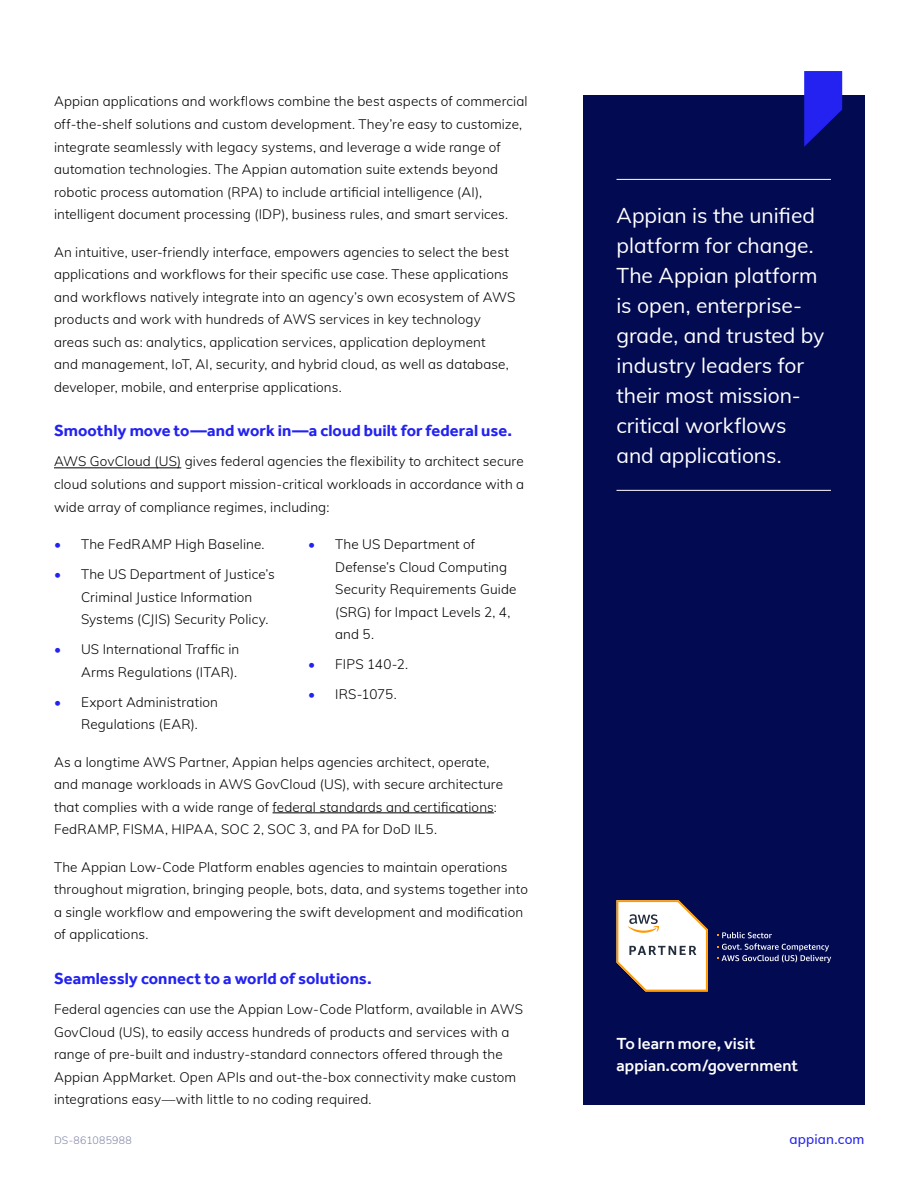
<style>
.page{position:relative;width:918px;height:1188px;background:#fff}
.page>*{position:absolute;margin:0;border:0;box-sizing:border-box;transform-origin:0 0}
.t1{font:21px/30px "Mulish";letter-spacing:-.005em;color:#fff}
.t2{font:700 16.5px "Effra";letter-spacing:.005em;color:#2322f0}
.t3{font:500 16.5px/22.5px "Effra";letter-spacing:.005em;color:#fff}
.t4{font:300 13.5px/22.5px "Mulish";letter-spacing:.01em;color:#000}
.t5{font:500 13.5px "Mulish";letter-spacing:.01em;color:#2322f0}
.t6{font:300 10.5px "Mulish";letter-spacing:.025em;color:#8185a8}
.s1{color:#2322f0}
</style>
<div class="page">
<div style="left:583px;top:95px;width:282px;height:1010px;background:#020a51"></div>
<hr style="left:54px;top:468px;width:127px;height:1px;background:#000">
<hr style="left:273px;top:813px;width:221px;height:1px;background:#000">
<hr style="left:616px;top:179px;width:215px;height:1px;background:#fff">
<hr style="left:616px;top:490px;width:215px;height:1px;background:#fff">
<svg style="left:804px;top:71px;width:38px;height:76px"></svg>
<svg style="left:617px;top:900px;width:91px;height:91px"></svg>
<svg style="left:717px;top:932px;width:114px;height:31px"></svg>
<p class="t4" style="left:54px;top:90px;width:475px">Appian applications and workflows combine the best aspects of commercial off-the-shelf solutions and custom development. They’re easy to customize, integrate seamlessly with legacy systems, and leverage a wide range of automation technologies. The Appian automation suite extends beyond robotic process automation (RPA) to include artificial intelligence (AI), intelligent document processing (IDP), business rules, and smart services.</p>
<p class="t4" style="left:54px;top:240px;width:463px">An intuitive, user-friendly interface, empowers agencies to select the best applications and workflows for their specific use case. These applications and workflows natively integrate into an agency’s own ecosystem of AWS products and work with hundreds of AWS services in key technology areas such as: analytics, application services, application deployment<br>and management, IoT, AI, security, and hybrid cloud, as well as database, developer, mobile, and enterprise applications.</p>
<p class="t2" style="left:54px;top:421px;width:460px">Smoothly move to—and work in—a cloud built for federal use.</p>
<p class="t4" style="left:54px;top:450px;width:472px;text-align:justify">AWS GovCloud (US) gives federal agencies the flexibility to architect secure cloud solutions and support mission-critical workloads in accordance with a wide array of compliance regimes, including:</p>
<p class="t4" style="left:54px;top:532px;width:212px"><span class="s1">•</span> The FedRAMP High Baseline.</p>
<p class="t4" style="left:81px;top:562px;width:195px;text-indent:-27px"><span class="s1">•</span> The US Department of Justice’s<br>Criminal Justice Information<br>Systems (CJIS) Security Policy.</p>
<p class="t4" style="left:54px;top:637px;width:187px;text-align:right"><span class="s1">•</span> US International Traffic in<br>Arms Regulations (ITAR).</p>
<p class="t4" style="left:54px;top:690px;width:166px;text-align:center"><span class="s1">•</span> Export Administration<br>Regulations (EAR).</p>
<p class="t4" style="left:335px;top:532px;width:183px;text-indent:-27px"><span class="s1">•</span> The US Department of<br>Defense’s Cloud Computing<br>Security Requirements Guide (SRG) for Impact Levels 2, 4, and 5.</p>
<p class="t4" style="left:308px;top:652px;width:102px"><span class="s1">•</span> FIPS 140-2.</p>
<p class="t4" style="left:308px;top:682px;width:90px"><span class="s1">•</span> IRS-1075.</p>
<p class="t4" style="left:54px;top:750px;width:451px">As a longtime AWS Partner, Appian helps agencies architect, operate, and manage workloads in AWS GovCloud (US), with secure architecture that complies with a wide range of federal standards and certifications:<br>FedRAMP, FISMA, HIPAA, SOC 2, SOC 3, and PA for DoD IL5.</p>
<p class="t4" style="left:54px;top:855px;width:475px">The Appian Low-Code Platform enables agencies to maintain operations throughout migration, bringing people, bots, data, and systems together into a single workflow and empowering the swift development and modification of applications.</p>
<p class="t2" style="left:54px;top:969px;width:319px">Seamlessly connect to a world of solutions.</p>
<p class="t4" style="left:54px;top:997px;width:471px">Federal agencies can use the Appian Low-Code Platform, available in AWS GovCloud (US), to easily access hundreds of products and services with a range of pre-built and industry-standard connectors offered through the Appian AppMarket. Open APIs and out-the-box connectivity make custom integrations easy—with little to no coding required.</p>
<h1 class="t1" style="left:616px;top:199px;width:209px">Appian is the unified platform for change.<br>The Appian platform is open, enterprise&shy;grade, and trusted by industry leaders for their most mission&shy;critical workflows and applications.</h1>
<p class="t3" style="left:616px;top:1032px;width:183px">To learn more, visit appian.com/government</p>
<p class="t6" style="left:54px;top:1133px;width:79px">DS-861085988</p>
<p class="t5" style="left:790px;top:1129px;width:77px">appian.com</p>
</div>
